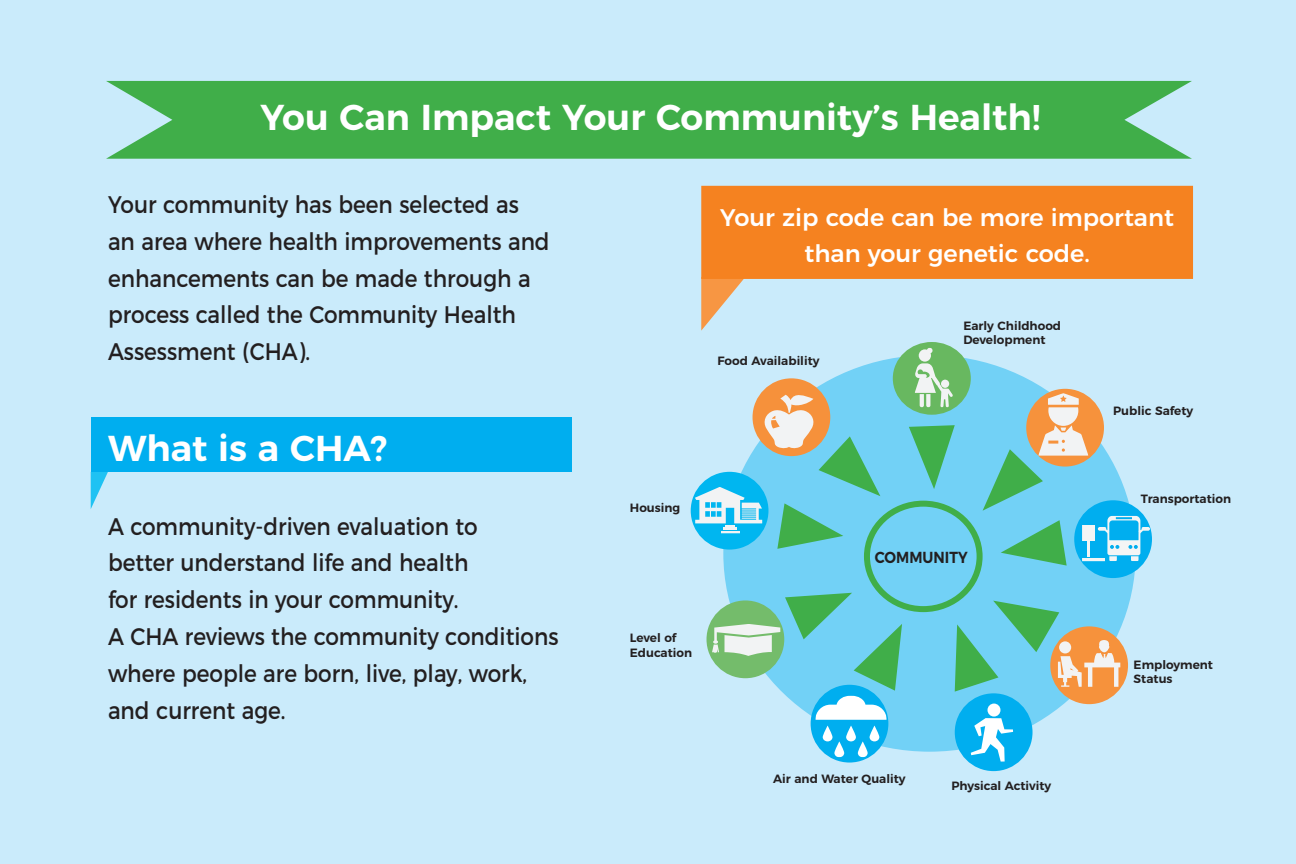
<style>
.page{position:relative;width:1296px;height:864px;background:#caebfb}
.page>*{position:absolute;margin:0;border:0;box-sizing:border-box;transform-origin:0 0}
.t1{font:600 36px "Montserrat";color:#fff}
.t2{font:24px/36.8px "Montserrat";color:#231f20;scale:.9 1}
.t3{font:500 24px/36.8px "Montserrat";color:#fff;text-align:center}
.t4{font:600 16px "Montserrat";color:#231f20;scale:.9 1}
.t5{font:600 12px/14.4px "Montserrat";color:#231f20}
</style>
<div class="page">
<svg style="left:106px;top:81px;width:1086px;height:78px;background:#49b154"></svg>
<div style="left:723px;top:355px;width:413px;height:397px;background:#72d1f6;border-radius:50%"></div>
<div style="left:753px;top:378px;width:77px;height:78px;background:#f6913b;border-radius:50%"></div>
<div style="left:1074px;top:500px;width:78px;height:78px;background:#00aeef;border-radius:50%"></div>
<svg style="left:1098px;top:516px;width:52px;height:45px"></svg>
<hr style="left:1083px;top:558px;width:22px;height:3px;background:#f3f5f5">
<svg style="left:1087px;top:541px;width:2px;height:16px"></svg>
<div style="left:1082px;top:526px;width:12px;height:15px;background:#f3f5f5"></div>
<div style="left:707px;top:600px;width:77px;height:78px;background:#74bc6b;border-radius:50%"></div>
<div style="left:1026px;top:389px;width:78px;height:78px;background:#f6923c;border-radius:50%"></div>
<div style="left:811px;top:685px;width:77px;height:78px;background:#00aeef;border-radius:50%"></div>
<svg style="left:846px;top:726px;width:10px;height:15px"></svg>
<svg style="left:823px;top:726px;width:10px;height:15px"></svg>
<svg style="left:870px;top:726px;width:9px;height:15px"></svg>
<svg style="left:834px;top:741px;width:10px;height:16px"></svg>
<svg style="left:858px;top:741px;width:10px;height:16px"></svg>
<div style="left:955px;top:693px;width:78px;height:78px;background:#00aeef;border-radius:50%"></div>
<div style="left:1050px;top:626px;width:78px;height:78px;background:#f6923c;border-radius:50%"></div>
<svg style="left:701px;top:279px;width:43px;height:52px"></svg>
<svg style="left:91px;top:472px;width:17px;height:37px"></svg>
<div style="left:893px;top:342px;width:78px;height:73px;background:#68b860;border-radius:50%"></div>
<div style="left:864px;top:501px;width:119px;height:111px;border:6px solid #40ae49;border-radius:50%"></div>
<svg style="left:909px;top:348px;width:46px;height:141px"></svg>
<svg style="left:943px;top:592px;width:178px;height:170px"></svg>
<svg style="left:712px;top:581px;width:200px;height:139px"></svg>
<svg style="left:982px;top:393px;width:106px;height:119px"></svg>
<svg style="left:695px;top:392px;width:186px;height:161px"></svg>
<svg style="left:1001px;top:520px;width:80px;height:46px"></svg>
<div style="left:91px;top:418px;width:481px;height:54px;background:#00aeef"></div>
<div style="left:701px;top:186px;width:492px;height:93px;background:#f58220"></div>
<h1 class="t1" style="left:260px;top:88px;width:782px">You Can Impact Your Community’s Health!</h1>
<p class="t2" style="left:108px;top:184px;width:492px">Your community has been selected as an area where health improvements and enhancements can be made through a process called the Community Health<br>Assessment (CHA).</p>
<h1 class="t1" style="left:108px;top:419px;width:281px">What is a CHA?</h1>
<p class="t2" style="left:108px;top:506px;width:502px">A community-driven evaluation to<br>better understand life and health<br>for residents in your community.<br>A CHA reviews the community conditions where people are born, live, play, work, and current age.</p>
<p class="t3" style="left:720px;top:197px;width:455px">Your zip code can be more important than your genetic code.</p>
<p class="t5" style="left:717px;top:353px;width:104px">Food Availability</p>
<p class="t5" style="left:963px;top:318px;width:99px">Early Childhood<br>Development</p>
<p class="t5" style="left:1113px;top:403px;width:82px">Public Safety</p>
<p class="t5" style="left:630px;top:500px;width:52px">Housing</p>
<p class="t5" style="left:630px;top:630px;width:64px">Level of<br>Education</p>
<p class="t4" style="left:875px;top:544px;width:105px">COMMUNITY</p>
<p class="t5" style="left:1141px;top:491px;width:92px">Transportation</p>
<p class="t5" style="left:1134px;top:656px;width:81px">Employment<br>Status</p>
<p class="t5" style="left:773px;top:770px;width:134px">Air and Water Quality</p>
<p class="t5" style="left:951px;top:777px;width:101px">Physical Activity</p>
</div>
